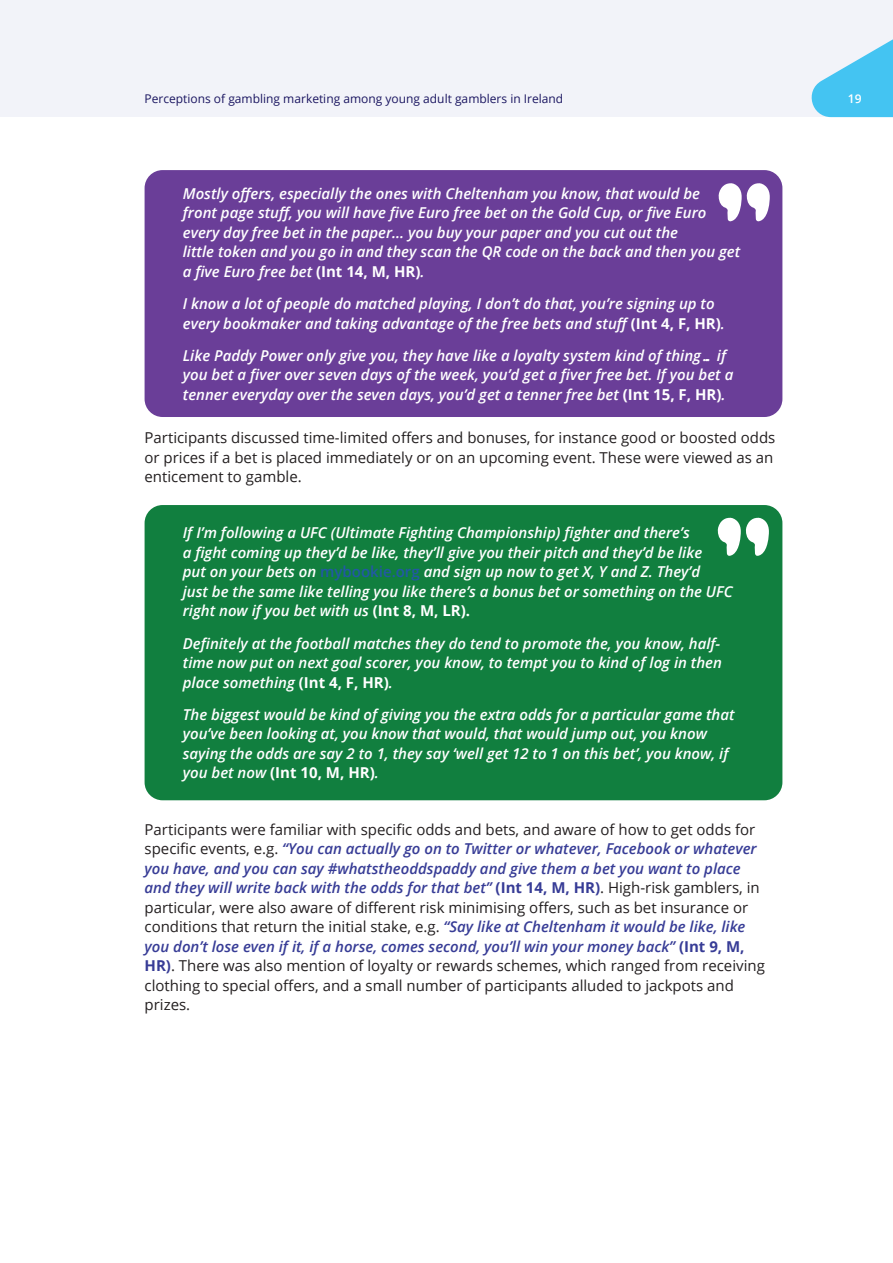
<style>
.page{position:relative;width:893px;height:1263px;background:#fff}
.page>*{position:absolute;margin:0;border:0;box-sizing:border-box;transform-origin:0 0}
.t1{font:italic 600 15px/19.5px "Open Sans";color:#fff}
.body{font:15px/19.5px "Open Sans";color:#231f20}
.t2{font:12px "Open Sans";color:#1b1661}
.t3{font:600 12px "Open Sans";color:#fff}
.s1{font-weight:700;font-style:normal}
.s2{font-style:normal;color:#2258a5}
.s3{font-weight:600;font-style:italic;color:#373c96}
.s4{font-weight:700;color:#373c96}
</style>
<div class="page">
<div style="left:0;top:0;width:893px;height:117px;background:#f2f3f9"></div>
<svg style="left:811px;top:39px;width:82px;height:78px"></svg>
<div style="left:145px;top:170px;width:637px;height:247px;background:#6a3e98;border-radius:18px"></div>
<svg style="left:718px;top:183px;width:52px;height:39px"></svg>
<div style="left:145px;top:505px;width:637px;height:295px;background:#117f3f;border-radius:18px"></div>
<svg style="left:717px;top:517px;width:52px;height:39px"></svg>
<p class="t2" style="left:145px;top:90px;width:420px">Perceptions of gambling marketing among young adult gamblers in Ireland</p>
<p class="t3" style="left:848px;top:91px;width:15px">19</p>
<p class="t1" style="left:183px;top:183px;width:559px">Mostly offers, especially the ones with Cheltenham you know, that would be<br>front page stuff, you will have five Euro free bet on the Gold Cup, or five Euro every day free bet in the paper... you buy your paper and you cut out the<br>little token and you go in and they scan the QR code on the back and then you get a five Euro free bet <span class="s1">(Int 14, M, HR)</span>.</p>
<p class="t1" style="left:183px;top:294px;width:544px">I know a lot of people do matched playing, I don’t do that, you’re signing up to every bookmaker and taking advantage of the free bets and stuff <span class="s1">(Int 4, F, HR)</span>.</p>
<p class="t1" style="left:183px;top:345px;width:552px">Like Paddy Power only give you, they have like a loyalty system kind of thing… if you bet a fiver over seven days of the week, you’d get a fiver free bet. If you bet a tenner everyday over the seven days, you’d get a tenner free bet <span class="s1">(Int 15, F, HR)</span>.</p>
<p class="body" style="left:145px;top:428px;width:632px">Participants discussed time-limited offers and bonuses, for instance good or boosted odds or prices if a bet is placed immediately or on an upcoming event. These were viewed as an enticement to gamble.</p>
<p class="t1" style="left:183px;top:523px;width:551px">If I’m following a UFC (Ultimate Fighting Championship) fighter and there’s<br>a fight coming up they’d be like, they’ll give you their pitch and they’d be like<br>put on your bets on <span class="s2">mybookie.org</span> and sign up now to get X, Y and Z. They’d<br>just be the same like telling you like there’s a bonus bet or something on the UFC right now if you bet with us <span class="s1">(Int 8, M, LR).</span></p>
<p class="t1" style="left:183px;top:633px;width:541px;text-align:justify">Definitely at the football matches they do tend to promote the, you know, half&shy;time now put on next goal scorer, you know, to tempt you to kind of log in then place something <span class="s1">(Int 4, F, HR)</span>.</p>
<p class="t1" style="left:183px;top:704px;width:553px">The biggest would be kind of giving you the extra odds for a particular game that you’ve been looking at, you know that would, that would jump out, you know saying the odds are say 2 to 1, they say ‘well get 12 to 1 on this bet’, you know, if you bet now <span class="s1">(Int 10, M, HR)</span>.</p>
<p class="body" style="left:145px;top:819px;width:622px">Participants were familiar with specific odds and bets, and aware of how to get odds for specific events, e.g. <span class="s3">“You can actually go on to Twitter or whatever, Facebook or whatever you have, and you can say #whatstheoddspaddy and give them a bet you want to place and they will write back with the odds for that bet”</span> <span class="s4">(Int 14, M, HR)</span>. High-risk gamblers, in particular, were also aware of different risk minimising offers, such as bet insurance or conditions that return the initial stake, e.g. <span class="s3">“Say like at Cheltenham it would be like, like you don’t lose even if it, if a horse, comes second, you’ll win your money back”</span> <span class="s4">(Int 9, M, HR)</span>. There was also mention of loyalty or rewards schemes, which ranged from receiving clothing to special offers, and a small number of participants alluded to jackpots and prizes.</p>
</div>
